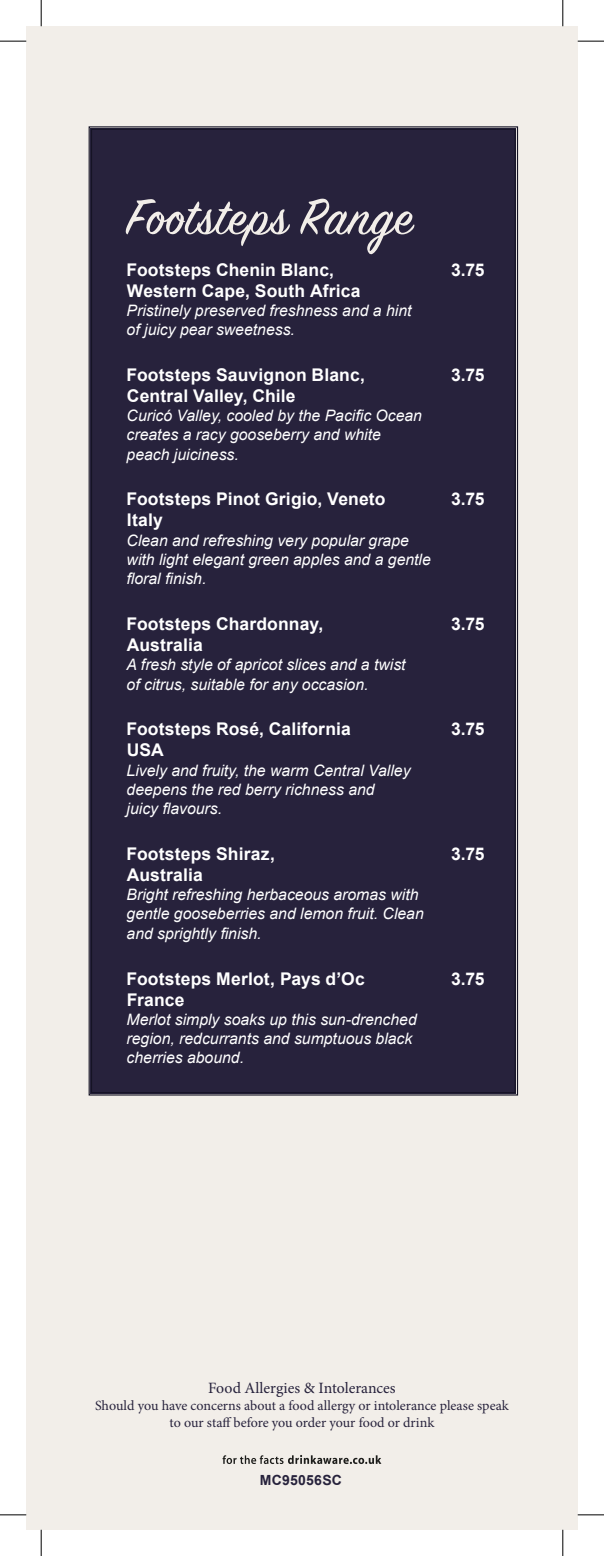
<style>
.page{position:relative;width:604px;height:1556px;background:#fff}
.page>*{position:absolute;margin:0;border:0;box-sizing:border-box;transform-origin:0 0}
.t1{font:56px "Sign Painter House Script";letter-spacing:.015em;color:#f2eee9}
.t2{font:700 17.5px "Arial";letter-spacing:.01em;color:#fff}
.t3{font:italic 15.75px/19.2px "Arial";color:#fff}
.t4{font:15.75px "Minion Pro";color:#27223c}
.t5{font:14px/16.8px "Minion Pro";letter-spacing:-.005em;color:#27223c;text-align:center}
.t6{font:700 14px "Arial";letter-spacing:.015em;color:#27223c}
</style>
<div class="page">
<div style="left:26px;top:26px;width:551px;height:1503px;background:#f2eee9"></div>
<div style="left:88px;top:126px;width:430px;height:970px;background:#27223c"></div>
<img style="left:222px;top:1455px;width:160px;height:9px">
<svg style="left:0;top:41px;width:26px;height:1px"></svg>
<svg style="left:577px;top:41px;width:26px;height:1px"></svg>
<svg style="left:0;top:1514px;width:26px;height:1px"></svg>
<svg style="left:577px;top:1514px;width:26px;height:1px"></svg>
<svg style="left:41px;top:0;width:1px;height:26px"></svg>
<svg style="left:41px;top:1529px;width:1px;height:27px"></svg>
<svg style="left:562px;top:0;width:1px;height:26px"></svg>
<svg style="left:562px;top:1529px;width:1px;height:27px"></svg>
<h1 class="t1" style="left:127px;top:182px;width:287px">Footsteps Range</h1>
<p class="t2" style="left:126px;top:258px;width:209px">Footsteps Chenin Blanc,</p>
<p class="t2" style="left:450px;top:258px;width:35px">3.75</p>
<p class="t2" style="left:127px;top:279px;width:235px">Western Cape, South Africa</p>
<p class="t3" style="left:126px;top:301px;width:286px">Pristinely preserved freshness and a hint of juicy pear sweetness.</p>
<p class="t2" style="left:126px;top:363px;width:239px">Footsteps Sauvignon Blanc,</p>
<p class="t2" style="left:450px;top:363px;width:35px">3.75</p>
<p class="t2" style="left:127px;top:384px;width:170px">Central Valley, Chile</p>
<p class="t3" style="left:126px;top:406px;width:297px">Curicó Valley, cooled by the Pacific Ocean creates a racy gooseberry and white peach juiciness.</p>
<p class="t2" style="left:126px;top:488px;width:260px">Footsteps Pinot Grigio, Veneto</p>
<p class="t2" style="left:450px;top:488px;width:35px">3.75</p>
<p class="t2" style="left:127px;top:509px;width:37px">Italy</p>
<p class="t3" style="left:126px;top:531px;width:305px">Clean and refreshing very popular grape with light elegant green apples and a gentle floral finish.</p>
<p class="t2" style="left:126px;top:612px;width:198px">Footsteps Chardonnay,</p>
<p class="t2" style="left:450px;top:612px;width:35px">3.75</p>
<p class="t2" style="left:127px;top:633px;width:77px">Australia</p>
<p class="t3" style="left:126px;top:655px;width:280px">A fresh style of apricot slices and a twist of citrus, suitable for any occasion.</p>
<p class="t2" style="left:126px;top:717px;width:226px">Footsteps Rosé, California</p>
<p class="t2" style="left:450px;top:717px;width:35px">3.75</p>
<p class="t2" style="left:127px;top:738px;width:38px">USA</p>
<p class="t3" style="left:126px;top:760px;width:285px">Lively and fruity, the warm Central Valley deepens the red berry richness and<br>juicy flavours.</p>
<p class="t2" style="left:126px;top:842px;width:150px">Footsteps Shiraz,</p>
<p class="t2" style="left:450px;top:842px;width:35px">3.75</p>
<p class="t2" style="left:127px;top:863px;width:77px">Australia</p>
<p class="t3" style="left:126px;top:885px;width:298px">Bright refreshing herbaceous aromas with gentle gooseberries and lemon fruit. Clean and sprightly finish.</p>
<p class="t2" style="left:126px;top:967px;width:239px">Footsteps Merlot, Pays d’Oc</p>
<p class="t2" style="left:450px;top:967px;width:35px">3.75</p>
<p class="t2" style="left:127px;top:988px;width:59px">France</p>
<p class="t3" style="left:126px;top:1010px;width:291px">Merlot simply soaks up this sun-drenched region, redcurrants and sumptuous black cherries abound.</p>
<p class="t4" style="left:208px;top:1377px;width:189px">Food Allergies &amp; Intolerances</p>
<p class="t5" style="left:95px;top:1397px;width:415px">Should you have concerns about a food allergy or intolerance please speak to our staff before you order your food or drink</p>
<p class="t6" style="left:259px;top:1471px;width:84px">MC95056SC</p>
</div>
